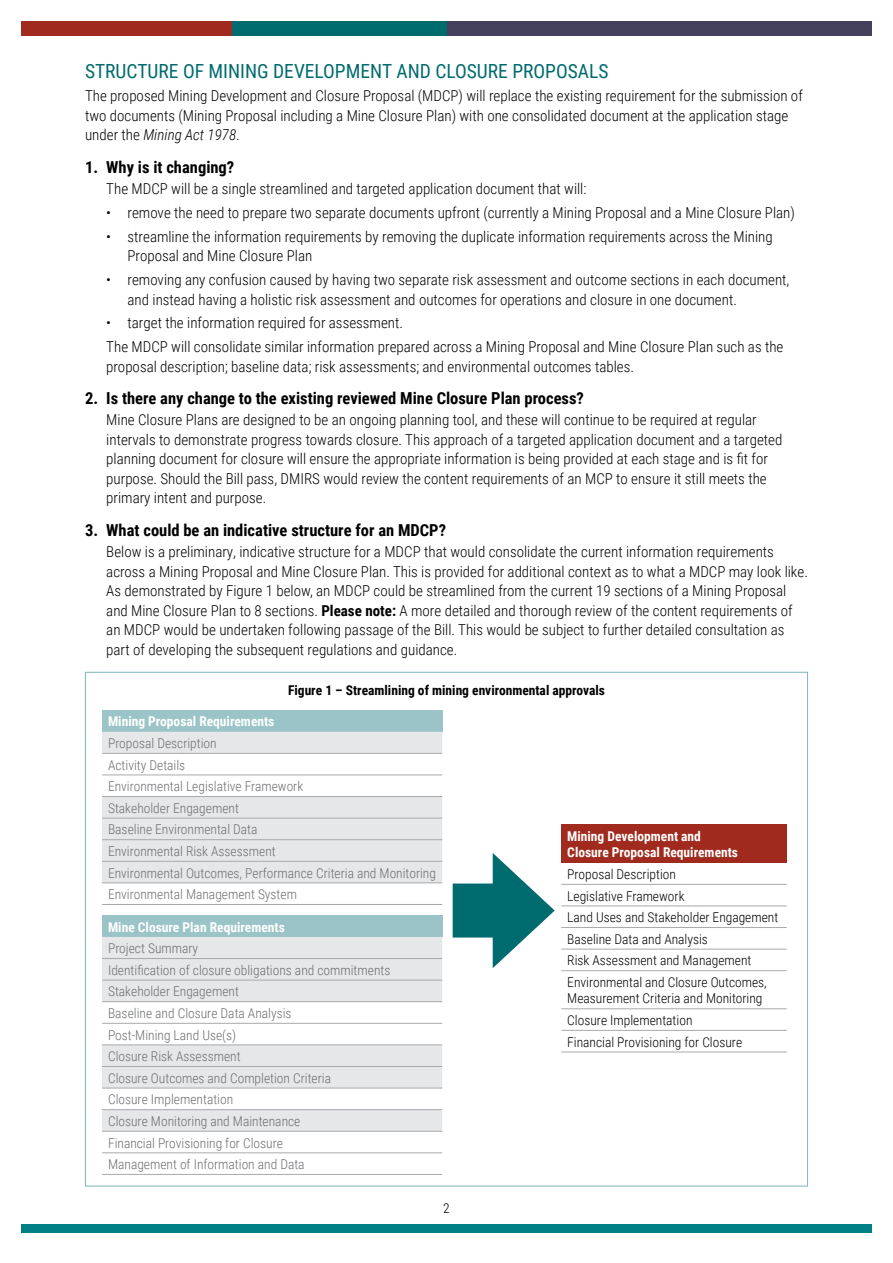
<style>
.page{position:relative;width:893px;height:1263px;background:#fff}
.page>*{position:absolute;margin:0;border:0;box-sizing:border-box;transform-origin:0 0}
.Heading_3{font:19.5px "Roboto Condensed";color:#006b6e}
.Heading_4{font:700 16.5px "Roboto Condensed";color:#000}
.Indented_copy{font:300 15px/19.5px "Roboto Condensed";color:#000}
.main_copy{font:300 15px/19.5px "Roboto Condensed";color:#000}
.Table_text{font:300 13.5px "Roboto Condensed";color:#6d6e71}
.Table_text-2{font:300 13.5px/16.5px "Roboto Condensed";color:#000}
.Table_text-3{font:700 13.5px/16.5px "Roboto Condensed";color:#fff}
.Table_text-4{font:700 13.5px "Roboto Condensed";color:#000}
.s1{font-style:italic}
.s2{font-weight:700}
</style>
<div class="page">
<div style="left:21px;top:21px;width:211px;height:14px;background:#a02a1d"></div>
<div style="left:446px;top:21px;width:426px;height:14px;background:#45415d"></div>
<div style="left:232px;top:21px;width:214px;height:14px;background:#006b6e"></div>
<div style="left:21px;top:1225px;width:851px;height:8px;background:#008084"></div>
<div style="left:102px;top:710px;width:340px;height:22px;background:#9ac4c7"></div>
<svg style="left:102px;top:732px;width:340px;height:151px;fill:#e6e7e8"></svg>
<hr style="left:102px;top:753px;width:340px;height:1px;background:#a7a9ac">
<hr style="left:102px;top:775px;width:340px;height:1px;background:#a7a9ac">
<hr style="left:102px;top:796px;width:340px;height:1px;background:#a7a9ac">
<hr style="left:102px;top:818px;width:340px;height:1px;background:#a7a9ac">
<hr style="left:102px;top:839px;width:340px;height:1px;background:#a7a9ac">
<hr style="left:102px;top:861px;width:340px;height:1px;background:#a7a9ac">
<hr style="left:102px;top:883px;width:340px;height:1px;background:#a7a9ac">
<hr style="left:102px;top:904px;width:340px;height:1px;background:#a7a9ac">
<div style="left:102px;top:915px;width:340px;height:22px;background:#9ac4c7"></div>
<svg style="left:102px;top:937px;width:340px;height:194px;fill:#e6e7e8"></svg>
<hr style="left:102px;top:958px;width:340px;height:1px;background:#a7a9ac">
<hr style="left:102px;top:980px;width:340px;height:1px;background:#a7a9ac">
<hr style="left:102px;top:1001px;width:340px;height:1px;background:#a7a9ac">
<hr style="left:102px;top:1023px;width:340px;height:1px;background:#a7a9ac">
<hr style="left:102px;top:1045px;width:340px;height:1px;background:#a7a9ac">
<hr style="left:102px;top:1066px;width:340px;height:1px;background:#a7a9ac">
<hr style="left:102px;top:1088px;width:340px;height:1px;background:#a7a9ac">
<hr style="left:102px;top:1109px;width:340px;height:1px;background:#a7a9ac">
<hr style="left:102px;top:1131px;width:340px;height:1px;background:#a7a9ac">
<hr style="left:102px;top:1152px;width:340px;height:1px;background:#a7a9ac">
<hr style="left:102px;top:1174px;width:340px;height:1px;background:#a7a9ac">
<div style="left:561px;top:825px;width:226px;height:38px;background:#a02a1d"></div>
<hr style="left:561px;top:884px;width:226px;height:1px;background:#a7a9ac">
<hr style="left:561px;top:906px;width:226px;height:1px;background:#a7a9ac">
<hr style="left:561px;top:927px;width:226px;height:1px;background:#a7a9ac">
<hr style="left:561px;top:949px;width:226px;height:1px;background:#a7a9ac">
<hr style="left:561px;top:970px;width:226px;height:1px;background:#a7a9ac">
<hr style="left:561px;top:1008px;width:226px;height:1px;background:#a7a9ac">
<hr style="left:561px;top:1030px;width:226px;height:1px;background:#a7a9ac">
<hr style="left:561px;top:1052px;width:226px;height:1px;background:#a7a9ac">
<div style="left:453px;top:883px;width:58px;height:54px;background:#006b6e"></div>
<svg style="left:493px;top:853px;width:62px;height:115px"></svg>
<p class="Heading_3" style="left:85px;top:57px;width:525px">STRUCTURE OF MINING DEVELOPMENT AND CLOSURE PROPOSALS</p>
<p class="main_copy" style="left:85px;top:86px;width:719px">The proposed Mining Development and Closure Proposal (MDCP) will replace the existing requirement for the submission of two documents (Mining Proposal including a Mine Closure Plan) with one consolidated document at the application stage under the <span class="s1">Mining Act 1978</span>.</p>
<p class="Heading_4" style="left:85px;top:155px;width:151px">1. Why is it changing?</p>
<p class="Indented_copy" style="left:106px;top:179px;width:482px">The MDCP will be a single streamlined and targeted application document that will:</p>
<p class="Indented_copy" style="left:106px;top:202px;width:690px">• remove the need to prepare two separate documents upfront (currently a Mining Proposal and a Mine Closure Plan)</p>
<p class="Indented_copy" style="left:128px;top:226px;width:647px;text-indent:-21px">• streamline the information requirements by removing the duplicate information requirements across the Mining<br>Proposal and Mine Closure Plan</p>
<p class="Indented_copy" style="left:128px;top:269px;width:663px;text-indent:-21px">• removing any confusion caused by having two separate risk assessment and outcome sections in each document, and instead having a holistic risk assessment and outcomes for operations and closure in one document.</p>
<p class="Indented_copy" style="left:106px;top:313px;width:298px">• target the information required for assessment.</p>
<p class="Indented_copy" style="left:106px;top:336px;width:679px">The MDCP will consolidate similar information prepared across a Mining Proposal and Mine Closure Plan such as the proposal description; baseline data; risk assessments; and environmental outcomes tables.</p>
<p class="Heading_4" style="left:85px;top:386px;width:500px">2. Is there any change to the existing reviewed Mine Closure Plan process?</p>
<p class="Indented_copy" style="left:106px;top:410px;width:678px">Mine Closure Plans are designed to be an ongoing planning tool, and these will continue to be required at regular intervals to demonstrate progress towards closure. This approach of a targeted application document and a targeted planning document for closure will ensure the appropriate information is being provided at each stage and is fit for purpose. Should the Bill pass, DMIRS would review the content requirements of an MCP to ensure it still meets the primary intent and purpose.</p>
<p class="Heading_4" style="left:85px;top:518px;width:362px">3. What could be an indicative structure for an MDCP?</p>
<p class="Indented_copy" style="left:106px;top:542px;width:703px">Below is a preliminary, indicative structure for a MDCP that would consolidate the current information requirements across a Mining Proposal and Mine Closure Plan. This is provided for additional context as to what a MDCP may look like.<br>As demonstrated by Figure 1 below, an MDCP could be streamlined from the current 19 sections of a Mining Proposal and Mine Closure Plan to 8 sections. <span class="s2">Please note:</span> A more detailed and thorough review of the content requirements of an MDCP would be undertaken following passage of the Bill. This would be subject to further detailed consultation as part of developing the subsequent regulations and guidance.</p>
<p class="Table_text-4" style="left:288px;top:680px;width:318px">Figure 1 – Streamlining of mining environmental approvals</p>
<p class="Table_text-3" style="left:108px;top:713px;width:168px">Mining Proposal Requirements</p>
<p class="Table_text" style="left:108px;top:734px;width:110px">Proposal Description</p>
<p class="Table_text" style="left:108px;top:755px;width:79px">Activity Details</p>
<p class="Table_text" style="left:108px;top:777px;width:197px">Environmental Legislative Framework</p>
<p class="Table_text" style="left:108px;top:798px;width:132px">Stakeholder Engagement</p>
<p class="Table_text" style="left:108px;top:820px;width:151px">Baseline Environmental Data</p>
<p class="Table_text" style="left:108px;top:842px;width:169px">Environmental Risk Assessment</p>
<p class="Table_text" style="left:108px;top:863px;width:329px">Environmental Outcomes, Performance Criteria and Monitoring</p>
<p class="Table_text" style="left:108px;top:885px;width:190px">Environmental Management System</p>
<p class="Table_text-3" style="left:108px;top:918px;width:178px">Mine Closure Plan Requirements</p>
<p class="Table_text" style="left:108px;top:939px;width:92px">Project Summary</p>
<p class="Table_text" style="left:108px;top:960px;width:284px">Identification of closure obligations and commitments</p>
<p class="Table_text" style="left:108px;top:982px;width:132px">Stakeholder Engagement</p>
<p class="Table_text" style="left:108px;top:1004px;width:185px">Baseline and Closure Data Analysis</p>
<p class="Table_text" style="left:108px;top:1025px;width:130px">Post-Mining Land Use(s)</p>
<p class="Table_text" style="left:108px;top:1047px;width:134px">Closure Risk Assessment</p>
<p class="Table_text" style="left:108px;top:1068px;width:224px">Closure Outcomes and Completion Criteria</p>
<p class="Table_text" style="left:108px;top:1090px;width:127px">Closure Implementation</p>
<p class="Table_text" style="left:108px;top:1112px;width:194px">Closure Monitoring and Maintenance</p>
<p class="Table_text" style="left:108px;top:1133px;width:176px">Financial Provisioning for Closure</p>
<p class="Table_text" style="left:108px;top:1155px;width:198px">Management of Information and Data</p>
<p class="Table_text-3" style="left:567px;top:827px;width:172px">Mining Development and<br>Closure Proposal Requirements</p>
<p class="Table_text-2" style="left:567px;top:865px;width:110px">Proposal Description</p>
<p class="Table_text-2" style="left:567px;top:887px;width:119px">Legislative Framework</p>
<p class="Table_text-2" style="left:567px;top:909px;width:213px">Land Uses and Stakeholder Engagement</p>
<p class="Table_text-2" style="left:567px;top:930px;width:142px">Baseline Data and Analysis</p>
<p class="Table_text-2" style="left:567px;top:952px;width:186px">Risk Assessment and Management</p>
<p class="Table_text-2" style="left:567px;top:973px;width:201px">Environmental and Closure Outcomes,<br>Measurement Criteria and Monitoring</p>
<p class="Table_text-2" style="left:567px;top:1011px;width:127px">Closure Implementation</p>
<p class="Table_text-2" style="left:567px;top:1033px;width:176px">Financial Provisioning for Closure</p>
<p class="Table_text-2" style="left:443px;top:1200px;width:8px">2</p>
</div>
